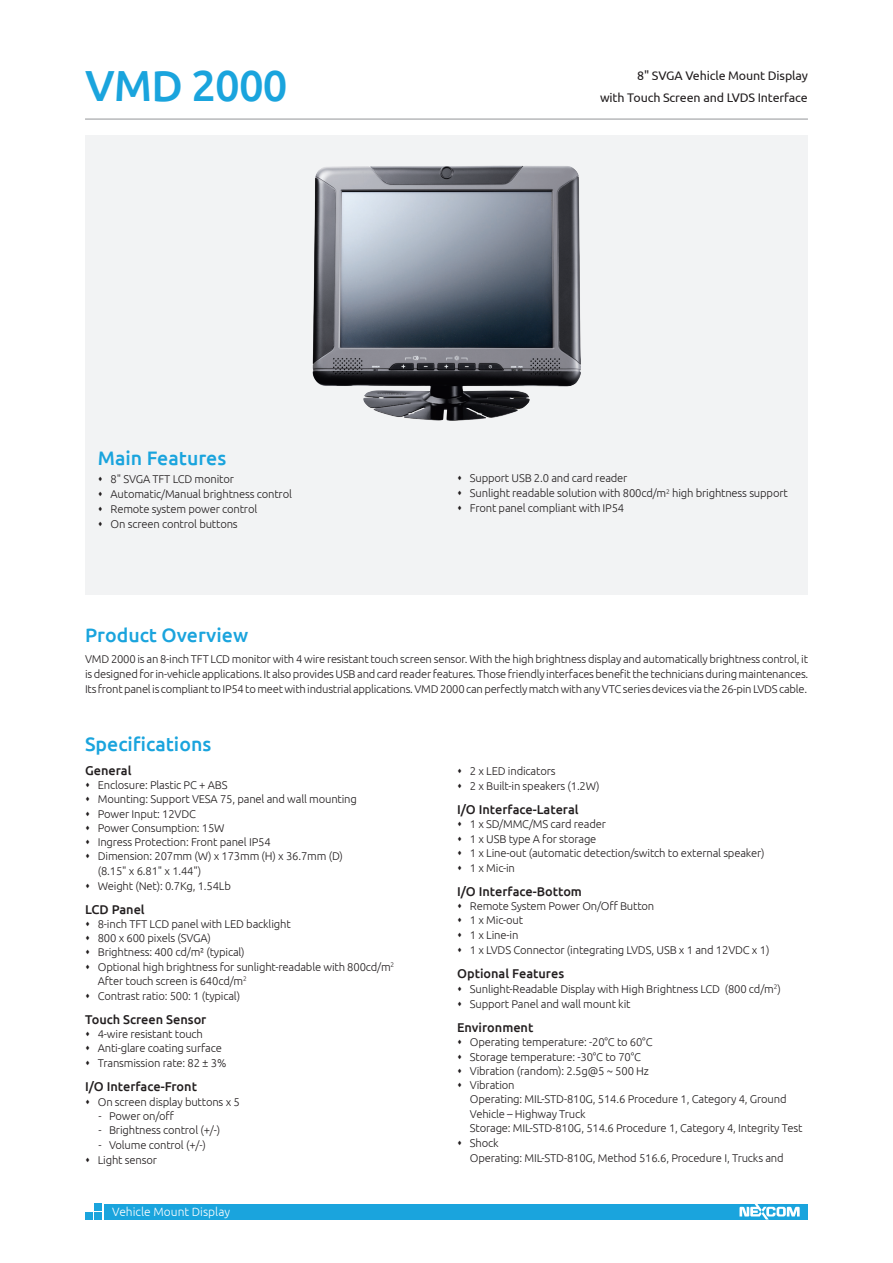
<style>
.page{position:relative;width:893px;height:1263px;background:#fff}
.page>*{position:absolute;margin:0;border:0;box-sizing:border-box;transform-origin:0 0}
.model_name{font:500 43.5px "Ubuntu";letter-spacing:-.02em;color:#1aa4dd}
.t1{font:500 19.5px "Ubuntu";color:#1aa4dd}
.item{font:500 12.75px "Ubuntu";color:#231f20}
.model_describe{font:12.45px/22.5px "Ubuntu";letter-spacing:-.01em;color:#231f20;text-align:right}
.series_no{font:300 12px "Ubuntu";color:#fff}
.content{font:300 11.25px/14.2px "Ubuntu";letter-spacing:-.015em;color:#231f20}
.product_overview{font:300 11.25px/15px "Ubuntu";letter-spacing:-.02em;color:#231f20;text-align:justify}
.sub_list1{font:300 11.25px "Ubuntu";letter-spacing:-.015em;color:#231f20}
</style>
<div class="page">
<div style="left:85px;top:136px;width:723px;height:459px;background:#f2f3f4"></div>
<div style="left:104px;top:1204px;width:704px;height:15px;background:#1aa4dd"></div>
<div style="left:94px;top:1203px;width:7px;height:7px;background:#1aa4dd"></div>
<div style="left:94px;top:1213px;width:7px;height:7px;background:#1aa4dd"></div>
<div style="left:85px;top:1213px;width:7px;height:7px;background:#1aa4dd"></div>
<svg style="left:739px;top:1204px;width:61px;height:15px"></svg>
<hr style="left:85px;top:119px;width:723px;height:1px;background:#939598">
<img style="left:313px;top:165px;width:267px;height:255px">
<p class="model_name" style="left:85px;top:58px;width:204px">VMD 2000</p>
<p class="model_describe" style="left:600px;top:63px;width:209px">8" SVGA Vehicle Mount Display<br>with Touch Screen and LVDS Interface</p>
<p class="t1" style="left:98px;top:446px;width:130px">Main Features</p>
<p class="content" style="left:111px;top:472px;width:125px">8" SVGA TFT LCD monitor</p>
<p class="content" style="left:111px;top:487px;width:183px">Automatic/Manual brightness control</p>
<p class="content" style="left:111px;top:502px;width:148px">Remote system power control</p>
<p class="content" style="left:111px;top:517px;width:129px">On screen control buttons</p>
<p class="content" style="left:470px;top:471px;width:159px">Support USB 2.0 and card reader</p>
<p class="content" style="left:470px;top:486px;width:319px">Sunlight readable solution with 800cd/m<sup>2</sup> high brightness support</p>
<p class="content" style="left:470px;top:501px;width:156px">Front panel compliant with IP54</p>
<p class="t1" style="left:85px;top:622px;width:165px">Product Overview</p>
<p class="product_overview" style="left:85px;top:651px;width:725px">VMD 2000 is an 8-inch TFT LCD monitor with 4 wire resistant touch screen sensor. With the high brightness display and automatically brightness control, it is designed for in-vehicle applications. It also provides USB and card reader features. Those friendly interfaces benefit the technicians during maintenances.<br>Its front panel is compliant to IP54 to meet with industrial applications. VMD 2000 can perfectly match with any VTC series devices via the 26-pin LVDS cable.</p>
<p class="t1" style="left:85px;top:732px;width:128px">Specifications</p>
<p class="item" style="left:85px;top:762px;width:48px">General</p>
<p class="content" style="left:98px;top:778px;width:131px">Enclosure: Plastic PC + ABS</p>
<p class="content" style="left:98px;top:792px;width:261px">Mounting: Support VESA 75, panel and wall mounting</p>
<p class="content" style="left:98px;top:806px;width:100px">Power Input: 12VDC</p>
<p class="content" style="left:98px;top:820px;width:128px">Power Consumption: 15W</p>
<p class="content" style="left:98px;top:835px;width:174px">Ingress Protection: Front panel IP54</p>
<p class="content" style="left:98px;top:849px;width:247px">Dimension: 207mm (W) x 173mm (H) x 36.7mm (D) (8.15" x 6.81" x 1.44")</p>
<p class="content" style="left:98px;top:878px;width:135px">Weight (Net): 0.7Kg, 1.54Lb</p>
<p class="item" style="left:85px;top:901px;width:61px">LCD Panel</p>
<p class="content" style="left:98px;top:916px;width:194px">8-inch TFT LCD panel with LED backlight</p>
<p class="content" style="left:98px;top:931px;width:115px">800 x 600 pixels (SVGA)</p>
<p class="content" style="left:98px;top:945px;width:148px">Brightness: 400 cd/m² (typical)</p>
<p class="content" style="left:98px;top:959px;width:298px">Optional high brightness for sunlight-readable with 800cd/m<sup>2<br></sup>After touch screen is 640cd/m<sup>2</sup></p>
<p class="content" style="left:98px;top:988px;width:144px">Contrast ratio: 500: 1 (typical)</p>
<p class="item" style="left:85px;top:1011px;width:123px">Touch Screen Sensor</p>
<p class="content" style="left:98px;top:1027px;width:107px">4-wire resistant touch</p>
<p class="content" style="left:98px;top:1041px;width:126px">Anti-glare coating surface</p>
<p class="content" style="left:98px;top:1056px;width:130px">Transmission rate: 82 ± 3%</p>
<p class="item" style="left:85px;top:1079px;width:113px">I/O Interface-Front</p>
<p class="content" style="left:98px;top:1094px;width:144px">On screen display buttons x 5</p>
<p class="sub_list1" style="left:99px;top:1109px;width:77px">- Power on/off</p>
<p class="sub_list1" style="left:99px;top:1123px;width:123px">- Brightness control (+/-)</p>
<p class="sub_list1" style="left:99px;top:1138px;width:109px">- Volume control (+/-)</p>
<p class="content" style="left:98px;top:1153px;width:61px">Light sensor</p>
<p class="series_no" style="left:112px;top:1204px;width:119px">Vehicle Mount Display</p>
<p class="content" style="left:470px;top:763px;width:87px">2 x LED indicators</p>
<p class="content" style="left:470px;top:778px;width:131px">2 x Built-in speakers (1.2W)</p>
<p class="item" style="left:457px;top:801px;width:123px">I/O Interface-Lateral</p>
<p class="content" style="left:470px;top:817px;width:138px">1 x SD/MMC/MS card reader</p>
<p class="content" style="left:470px;top:831px;width:128px">1 x USB type A for storage</p>
<p class="content" style="left:470px;top:845px;width:296px">1 x Line-out (automatic detection/switch to external speaker)</p>
<p class="content" style="left:470px;top:860px;width:47px">1 x Mic-in</p>
<p class="item" style="left:457px;top:883px;width:126px">I/O Interface-Bottom</p>
<p class="content" style="left:470px;top:898px;width:186px">Remote System Power On/Off Button</p>
<p class="content" style="left:470px;top:913px;width:55px">1 x Mic-out</p>
<p class="content" style="left:470px;top:927px;width:50px">1 x Line-in</p>
<p class="content" style="left:470px;top:942px;width:301px">1 x LVDS Connector (integrating LVDS, USB x 1 and 12VDC x 1)</p>
<p class="item" style="left:457px;top:965px;width:109px">Optional Features</p>
<p class="content" style="left:470px;top:981px;width:312px">Sunlight-Readable Display with High Brightness LCD (800 cd/m<sup>2</sup>)</p>
<p class="content" style="left:470px;top:997px;width:162px">Support Panel and wall mount kit</p>
<p class="item" style="left:457px;top:1019px;width:78px">Environment</p>
<p class="content" style="left:470px;top:1035px;width:184px">Operating temperature: -20°C to 60°C</p>
<p class="content" style="left:470px;top:1049px;width:173px">Storage temperature: -30°C to 70°C</p>
<p class="content" style="left:470px;top:1063px;width:181px">Vibration (random): 2.5g@5 ~ 500 Hz</p>
<p class="content" style="left:470px;top:1078px;width:334px">Vibration<br>Operating: MIL-STD-810G, 514.6 Procedure 1, Category 4, Ground Vehicle – Highway Truck<br>Storage: MIL-STD-810G, 514.6 Procedure 1, Category 4, Integrity Test</p>
<p class="content" style="left:470px;top:1135px;width:315px;line-height:15px">Shock<br>Operating: MIL-STD-810G, Method 516.6, Procedure I, Trucks and</p>
</div>
